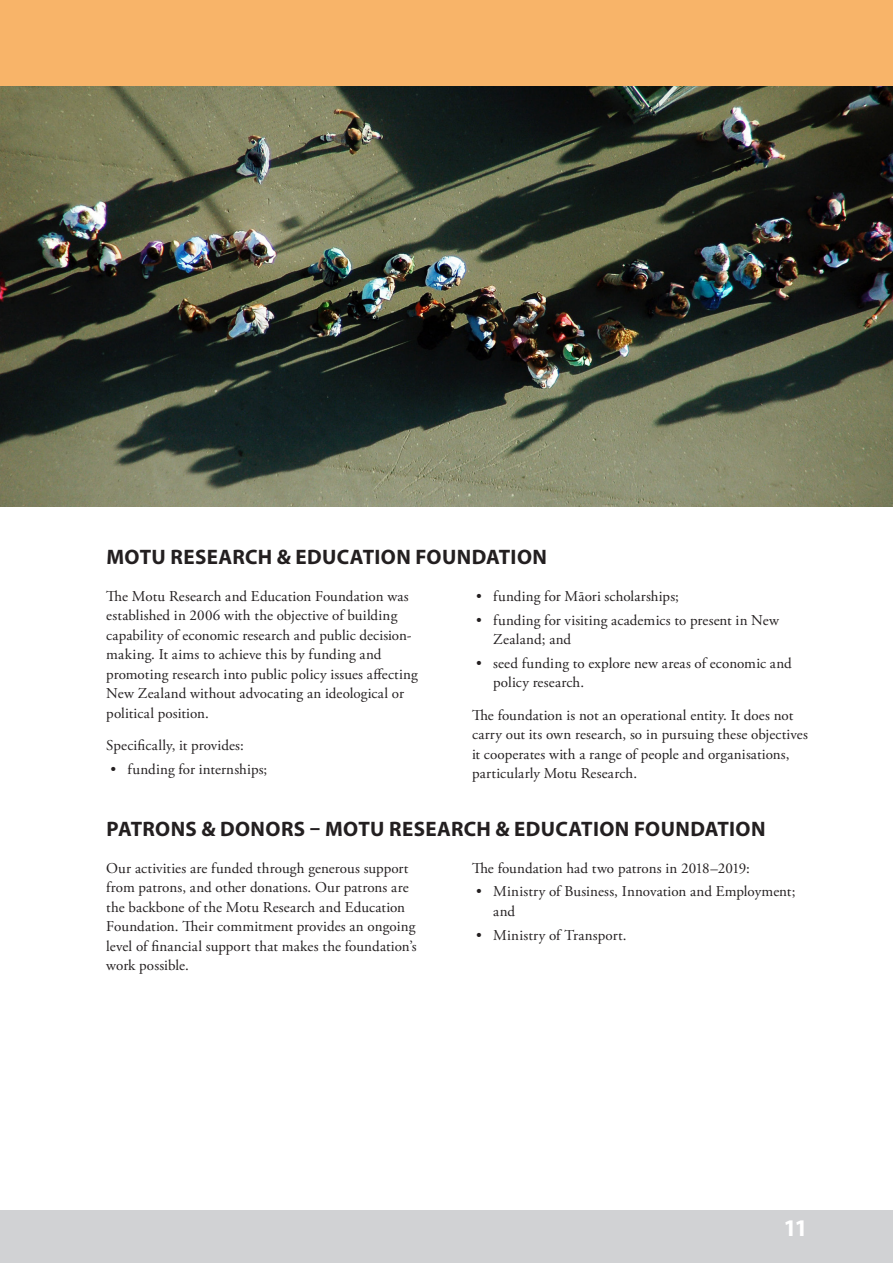
<style>
.page{position:relative;width:893px;height:1263px;background:#fff}
.page>*{position:absolute;margin:0;border:0;box-sizing:border-box;transform-origin:0 0}
.t1{font:700 24px "Myriad Pro";color:#fff}
.heading_2_span{font:700 21px "Myriad Pro";letter-spacing:.015em;color:#231f20}
.before_bullet{font:15px/19.5px "Adobe Garamond Pro";letter-spacing:.01em;color:#231f20}
</style>
<div class="page">
<div style="left:0;top:1210px;width:893px;height:53px;background:#d1d2d4"></div>
<img style="left:0;top:85px;width:893px;height:421px">
<div style="left:0;top:0;width:893px;height:85px;background:#f8b469"></div>
<p class="heading_2_span" style="left:107px;top:543px;width:442px">MOTU RESEARCH &amp; EDUCATION FOUNDATION</p>
<p class="before_bullet" style="left:106px;top:587px;width:313px">The Motu Research and Education Foundation was established in 2006 with the objective of building capability of economic research and public decision&shy;making. It aims to achieve this by funding and promoting research into public policy issues affecting New Zealand without advocating an ideological or political position.</p>
<p class="before_bullet" style="left:106px;top:736px;width:139px">Specifically, it provides:</p>
<p class="before_bullet" style="left:111px;top:760px;width:158px">• funding for internships;</p>
<p class="before_bullet" style="left:476px;top:587px;width:204px">• funding for Māori scholarships;</p>
<p class="before_bullet" style="left:493px;top:611px;width:287px;text-indent:-17px">• funding for visiting academics to present in New<br>Zealand; and</p>
<p class="before_bullet" style="left:493px;top:654px;width:300px;text-indent:-17px">• seed funding to explore new areas of economic and policy research.</p>
<p class="before_bullet" style="left:472px;top:706px;width:337px">The foundation is not an operational entity. It does not carry out its own research, so in pursuing these objectives it cooperates with a range of people and organisations, particularly Motu Research.</p>
<p class="heading_2_span" style="left:107px;top:815px;width:661px">PATRONS &amp; DONORS – MOTU RESEARCH &amp; EDUCATION FOUNDATION</p>
<p class="before_bullet" style="left:106px;top:859px;width:312px">Our activities are funded through generous support from patrons, and other donations. Our patrons are the backbone of the Motu Research and Education Foundation. Their commitment provides an ongoing level of financial support that makes the foundation’s work possible.</p>
<p class="before_bullet" style="left:472px;top:859px;width:279px">The foundation had two patrons in 2018–2019:</p>
<p class="before_bullet" style="left:493px;top:882px;width:304px;text-indent:-17px">• Ministry of Business, Innovation and Employment; and</p>
<p class="before_bullet" style="left:476px;top:926px;width:152px">• Ministry of Transport.</p>
<h1 class="t1" style="left:784px;top:1212px;width:26px">11</h1>
</div>
